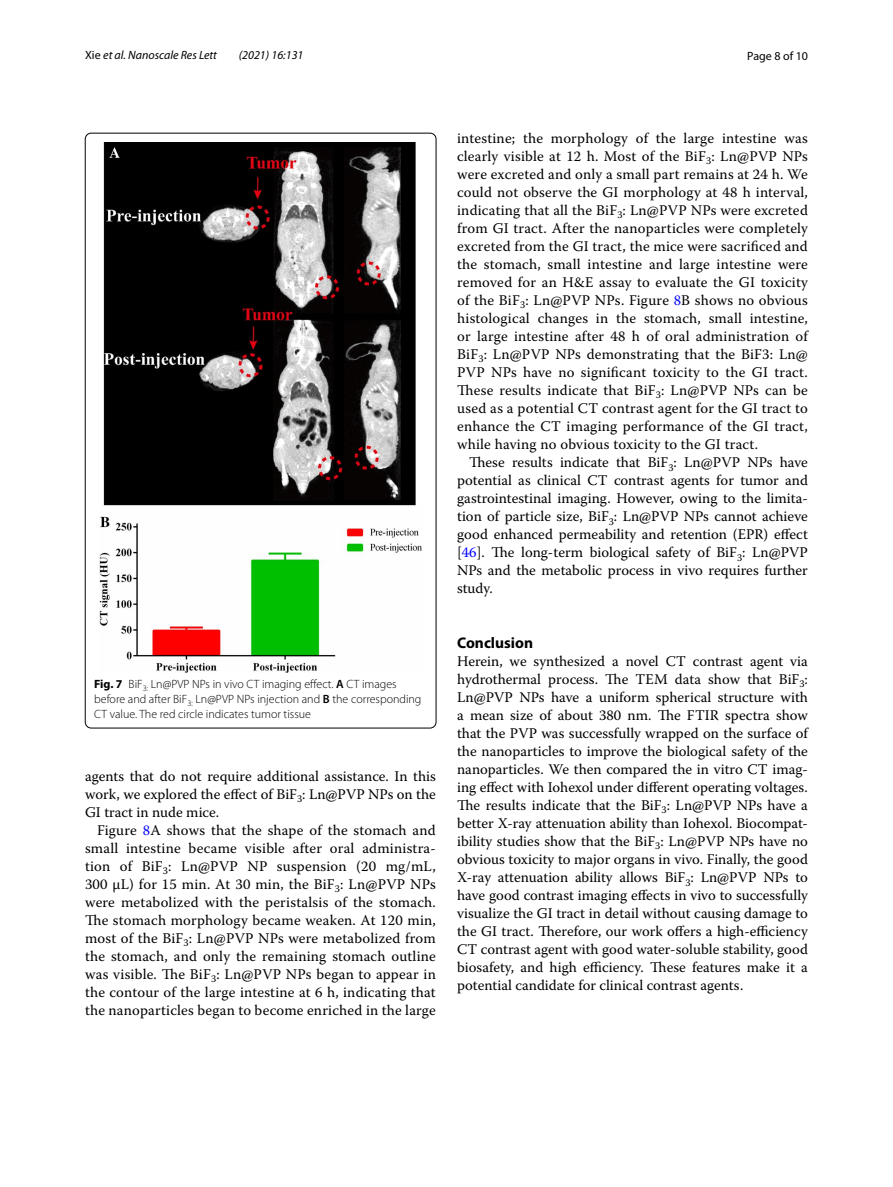
<style>
.page{position:relative;width:893px;height:1187px;background:#fff}
.page>*{position:absolute;margin:0;border:0;box-sizing:border-box;transform-origin:0 0}
.t1{font:700 15.45px "Myriad Pro";color:#000}
.t2{font:14.7px/18px "Warnock Pro";letter-spacing:.005em;color:#000;text-align:justify}
.t3{font:300 12px/15px "Myriad Pro";color:#000}
.t4{font:italic 12px "Myriad Pro";color:#000}
.t5{font:12px "Myriad Pro";color:#000}
.s1{font-style:normal}
.s2{font-weight:700}
.s3{font-weight:600}
.s4{color:#00f}
</style>
<div class="page">
<img style="left:99px;top:142px;width:323px;height:531px">
<p class="t4" style="left:85px;top:48px;width:133px"><span class="s1">Xie</span> et al. Nanoscale Res Lett</p>
<p class="t4" style="left:239px;top:48px;width:66px">(2021) 16:131</p>
<p class="t5" style="left:747px;top:48px;width:62px">Page 8 of 10</p>
<p class="t3" style="left:94px;top:676px;width:329px"><span class="s2">Fig. 7</span> BiF<sub>3:</sub> Ln@PVP NPs in vivo CT imaging effect. <span class="s3">A</span> CT images before and after BiF<sub>3:</sub> Ln@PVP NPs injection and <span class="s3">B</span> the corresponding<br>CT value. The red circle indicates tumor tissue</p>
<p class="t2" style="left:85px;top:766px;width:352px">agents that do not require additional assistance. In this work, we explored the effect of BiF<sub>3</sub>: Ln@PVP NPs on the GI tract in nude mice.</p>
<p class="t2" style="left:85px;top:820px;width:352px;text-indent:12px">Figure <span class="s4">8</span>A shows that the shape of the stomach and small intestine became visible after oral administra&shy;tion of BiF<sub>3</sub>: Ln@PVP NP suspension (20 mg/mL, 300 μL) for 15 min. At 30 min, the BiF<sub>3</sub>: Ln@PVP NPs were metabolized with the peristalsis of the stomach.<br>The stomach morphology became weaken. At 120 min, most of the BiF<sub>3</sub>: Ln@PVP NPs were metabolized from the stomach, and only the remaining stomach outline was visible. The BiF<sub>3</sub>: Ln@PVP NPs began to appear in the contour of the large intestine at 6 h, indicating that the nanoparticles began to become enriched in the large</p>
<p class="t2" style="left:457px;top:128px;width:352px">intestine; the morphology of the large intestine was clearly visible at 12 h. Most of the BiF<sub>3</sub>: Ln@PVP NPs were excreted and only a small part remains at 24 h. We could not observe the GI morphology at 48 h interval, indicating that all the BiF<sub>3</sub>: Ln@PVP NPs were excreted from GI tract. After the nanoparticles were completely excreted from the GI tract, the mice were sacrificed and the stomach, small intestine and large intestine were removed for an H&amp;E assay to evaluate the GI toxicity of the BiF<sub>3</sub>: Ln@PVP NPs. Figure <span class="s4">8</span>B shows no obvious histological changes in the stomach, small intestine, or large intestine after 48 h of oral administration of BiF<sub>3</sub>: Ln@PVP NPs demonstrating that the BiF3: Ln@ PVP NPs have no significant toxicity to the GI tract.<br>These results indicate that BiF<sub>3</sub>: Ln@PVP NPs can be used as a potential CT contrast agent for the GI tract to enhance the CT imaging performance of the GI tract, while having no obvious toxicity to the GI tract.</p>
<p class="t2" style="left:457px;top:452px;width:352px;text-indent:12px">These results indicate that BiF<sub>3</sub>: Ln@PVP NPs have potential as clinical CT contrast agents for tumor and gastrointestinal imaging. However, owing to the limita&shy;tion of particle size, BiF<sub>3</sub>: Ln@PVP NPs cannot achieve good enhanced permeability and retention (EPR) effect [<span class="s4">46</span>]. The long-term biological safety of BiF<sub>3</sub>: Ln@PVP NPs and the metabolic process in vivo requires further study.</p>
<p class="t1" style="left:457px;top:632px;width:77px">Conclusion</p>
<p class="t2" style="left:457px;top:651px;width:352px">Herein, we synthesized a novel CT contrast agent via hydrothermal process. The TEM data show that BiF<sub>3</sub>:<br>Ln@PVP NPs have a uniform spherical structure with a mean size of about 380 nm. The FTIR spectra show that the PVP was successfully wrapped on the surface of the nanoparticles to improve the biological safety of the nanoparticles. We then compared the in vitro CT imag&shy;ing effect with Iohexol under different operating voltages.<br>The results indicate that the BiF<sub>3</sub>: Ln@PVP NPs have a better X-ray attenuation ability than Iohexol. Biocompat&shy;ibility studies show that the BiF<sub>3</sub>: Ln@PVP NPs have no obvious toxicity to major organs in vivo. Finally, the good X-ray attenuation ability allows BiF<sub>3</sub>: Ln@PVP NPs to have good contrast imaging effects in vivo to successfully visualize the GI tract in detail without causing damage to the GI tract. Therefore, our work offers a high-efficiency CT contrast agent with good water-soluble stability, good biosafety, and high efficiency. These features make it a potential candidate for clinical contrast agents.</p>
</div>
